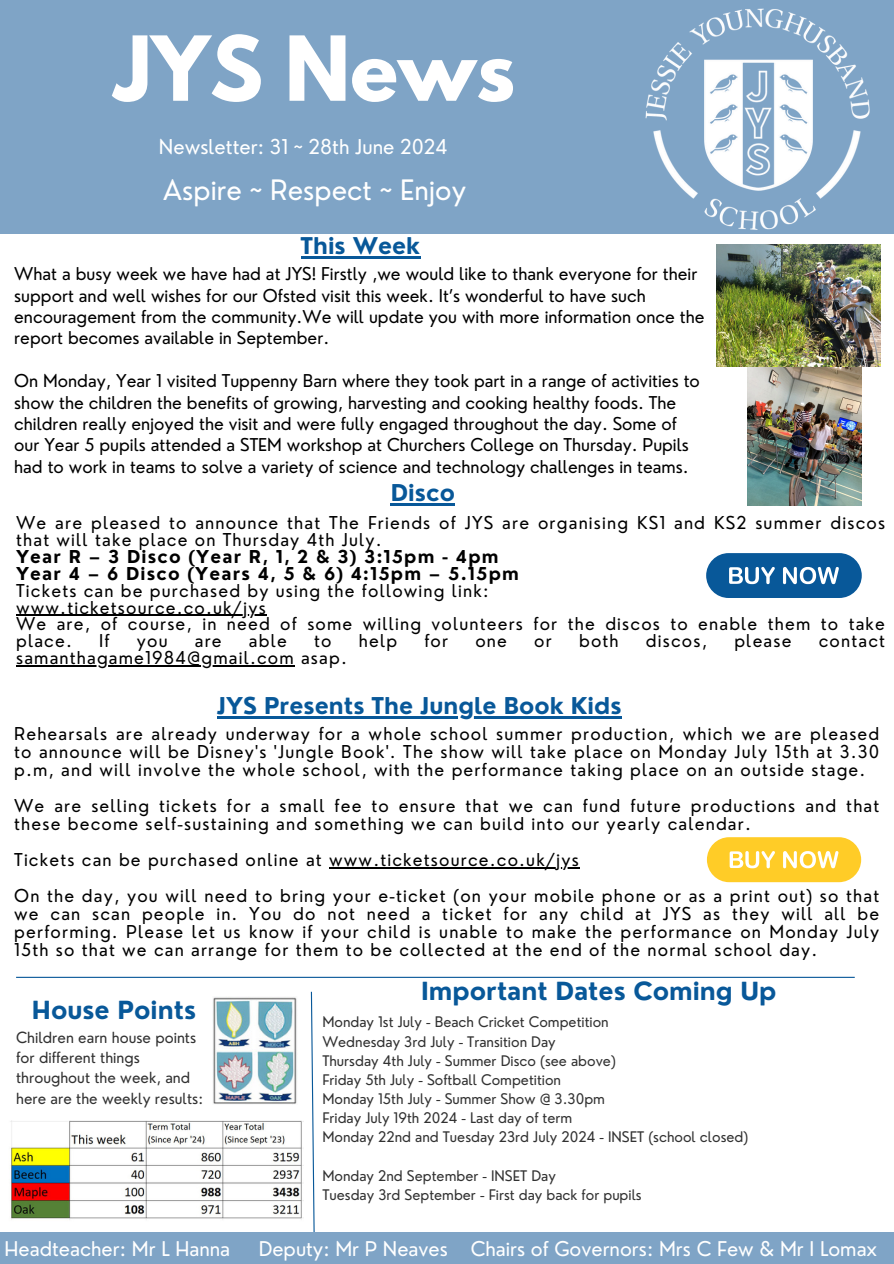
<style>
.page{position:relative;width:894px;height:1264px;background:#fff}
.page>*{position:absolute;margin:0;border:0;box-sizing:border-box;transform-origin:0 0}
.t1{font:700 79.2px "League Spartan";color:#fff}
.t2{font:27.45px "Nourd";color:#fff}
.t3{font:700 24.3px "Nourd";color:#085899}
.t4{font:700 22.65px "Nourd";color:#085899}
.t5{font:700 22.5px "Nourd";color:#085899}
.t6{font:19.95px "Nourd";color:#fff}
.t7{font:19.8px "Nourd";color:#fff}
.t8{font:17.25px/16.8px "Nourd";letter-spacing:.065em;color:#000}
.t9{font:17.25px/21.3px "Nourd";color:#000}
.t10{font:15px/20.2px "Nourd";color:#323232}
.t11{font:14.25px "Nourd";color:#323232}
.s1{font-weight:700}
</style>
<div class="page">
<div style="left:0;top:0;width:893px;height:233px;background:#7fa4c6"></div>
<svg style="left:310px;top:991px;width:5px;height:241px"></svg>
<img style="left:213px;top:997px;width:84px;height:107px">
<img style="left:630px;top:8px;width:263px;height:226px">
<hr style="left:16px;top:976px;width:838px;height:1px;background:#085899">
<div style="left:0;top:1232px;width:893px;height:31px;background:#7fa4c6"></div>
<hr style="left:16px;top:614px;width:251px;height:1px;background:#000">
<hr style="left:16px;top:665px;width:279px;height:1px;background:#000">
<hr style="left:391px;top:503px;width:64px;height:3px;background:#085899">
<div style="left:706px;top:553px;width:155px;height:45px;background:#085899;border-radius:22px"></div>
<svg style="left:729px;top:567px;width:45px;height:17px"></svg>
<svg style="left:783px;top:567px;width:55px;height:17px"></svg>
<hr style="left:329px;top:867px;width:251px;height:1px;background:#000">
<hr style="left:217px;top:716px;width:404px;height:2px;background:#085899">
<div style="left:706px;top:837px;width:154px;height:45px;background:#ffcc27;border-radius:22px"></div>
<svg style="left:729px;top:851px;width:45px;height:17px"></svg>
<svg style="left:783px;top:851px;width:55px;height:17px"></svg>
<img style="left:10px;top:1120px;width:293px;height:100px">
<img style="left:747px;top:367px;width:114px;height:138px">
<img style="left:716px;top:244px;width:163px;height:123px">
<hr style="left:300px;top:256px;width:120px;height:2px;background:#085899">
<h5 class="t1" style="left:114px;top:29px;width:402px">JYS News</h5>
<h5 class="t6" style="left:159px;top:134px;width:290px">Newsletter: 31 ~ 28th June 2024</h5>
<p class="t2" style="left:163px;top:172px;width:304px">Aspire ~ Respect ~ Enjoy</p>
<h3 class="t5" style="left:300px;top:231px;width:121px">This Week</h3>
<p class="t9" style="left:14px;top:263px;width:691px">What a busy week we have had at JYS! Firstly ,we would like to thank everyone for their support and well wishes for our Ofsted visit this week. It’s wonderful to have such encouragement from the community.We will update you with more information once the report becomes available in September.</p>
<p class="t9" style="left:14px;top:370px;width:687px">On Monday, Year 1 visited Tuppenny Barn where they took part in a range of activities to show the children the benefits of growing, harvesting and cooking healthy foods. The children really enjoyed the visit and were fully engaged throughout the day. Some of our Year 5 pupils attended a STEM workshop at Churchers College on Thursday. Pupils had to work in teams to solve a variety of science and technology challenges in teams.</p>
<p class="t4" style="left:391px;top:478px;width:66px">Disco</p>
<h2 class="t8" style="left:16px;top:514px;width:870px">We are pleased to announce that The Friends of JYS are organising KS1 and KS2 summer discos that will take place on Thursday 4th July.<br><span class="s1">Year R – 3 Disco (Year R, 1, 2 &amp; 3) 3:15pm - 4pm<br>Year 4 – 6 Disco (Years 4, 5 &amp; 6) 4:15pm – 5.15pm<br></span>Tickets can be purchased by using the following link:</h2>
<p class="t8" style="left:16px;top:598px;width:870px">www.ticketsource.co.uk/jys<br>We are, of course, in need of some willing volunteers for the discos to enable them to take place.</p>
<p class="t8" style="left:99px;top:632px;width:12px">If</p>
<p class="t8" style="left:137px;top:632px;width:32px">you</p>
<p class="t8" style="left:195px;top:632px;width:28px">are</p>
<p class="t8" style="left:249px;top:632px;width:39px">able</p>
<p class="t8" style="left:314px;top:632px;width:19px">to</p>
<p class="t8" style="left:358px;top:632px;width:40px">help</p>
<p class="t8" style="left:424px;top:632px;width:25px">for</p>
<p class="t8" style="left:475px;top:632px;width:33px">one</p>
<p class="t8" style="left:534px;top:632px;width:19px">or</p>
<p class="t8" style="left:579px;top:632px;width:41px">both</p>
<p class="t8" style="left:645px;top:632px;width:63px">discos,</p>
<p class="t8" style="left:734px;top:632px;width:59px">please</p>
<p class="t8" style="left:818px;top:632px;width:68px">contact</p>
<h3 class="t8" style="left:16px;top:649px;width:332px">samanthagame1984@gmail.com asap.</h3>
<p class="t4" style="left:217px;top:691px;width:406px">JYS Presents The Jungle Book Kids</p>
<h5 class="t8" style="left:14px;top:724px;width:866px;line-height:18px;text-align:justify">Rehearsals are already underway for a whole school summer production, which we are pleased to announce will be Disney's 'Jungle Book'. The show will take place on Monday July 15th at 3.30 p.m, and will involve the whole school, with the performance taking place on an outside stage.</h5>
<h5 class="t8" style="left:14px;top:796px;width:866px;line-height:18px">We are selling tickets for a small fee to ensure that we can fund future productions and that these become self-sustaining and something we can build into our yearly calendar.</h5>
<p class="t8" style="left:14px;top:851px;width:566px">Tickets can be purchased online at www.ticketsource.co.uk/jys</p>
<h3 class="t8" style="left:14px;top:887px;width:866px">On the day, you will need to bring your e-ticket (on your mobile phone or as a print out) so that</h3>
<h5 class="t8" style="left:14px;top:904px;width:866px;line-height:18px;text-align:justify">we can scan people in. You do not need a ticket for any child at JYS as they will all be performing. Please let us know if your child is unable to make the performance on Monday July 15th so that we can arrange for them to be collected at the end of the normal school day.</h5>
<p class="t3" style="left:32px;top:994px;width:166px">House Points</p>
<p class="t10" style="left:16px;top:1027px;width:188px">Children earn house points for different things throughout the week, and here are the weekly results:</p>
<p class="t3" style="left:421px;top:975px;width:356px">Important Dates Coming Up</p>
<h3 class="t11" style="left:322px;top:1013px;width:288px">Monday 1st July - Beach Cricket Competition</h3>
<p class="t11" style="left:322px;top:1032px;width:235px">Wednesday 3rd July - Transition Day</p>
<p class="t11" style="left:322px;top:1051px;width:295px">Thursday 4th July - Summer Disco (see above)</p>
<p class="t11" style="left:322px;top:1070px;width:240px">Friday 5th July - Softball Competition</p>
<p class="t11" style="left:322px;top:1089px;width:284px">Monday 15th July - Summer Show @ 3.30pm</p>
<p class="t11" style="left:322px;top:1108px;width:251px">Friday July 19th 2024 - Last day of term</p>
<p class="t11" style="left:322px;top:1127px;width:427px">Monday 22nd and Tuesday 23rd July 2024 - INSET (school closed)</p>
<p class="t11" style="left:322px;top:1166px;width:235px">Monday 2nd September - INSET Day</p>
<p class="t11" style="left:322px;top:1185px;width:321px">Tuesday 3rd September - First day back for pupils</p>
<h4 class="t7" style="left:5px;top:1235px;width:227px">Headteacher: Mr L Hanna</h4>
<h4 class="t7" style="left:258px;top:1235px;width:620px">Deputy: Mr P Neaves Chairs of Governors: Mrs C Few &amp; Mr I Lomax</h4>
</div>
